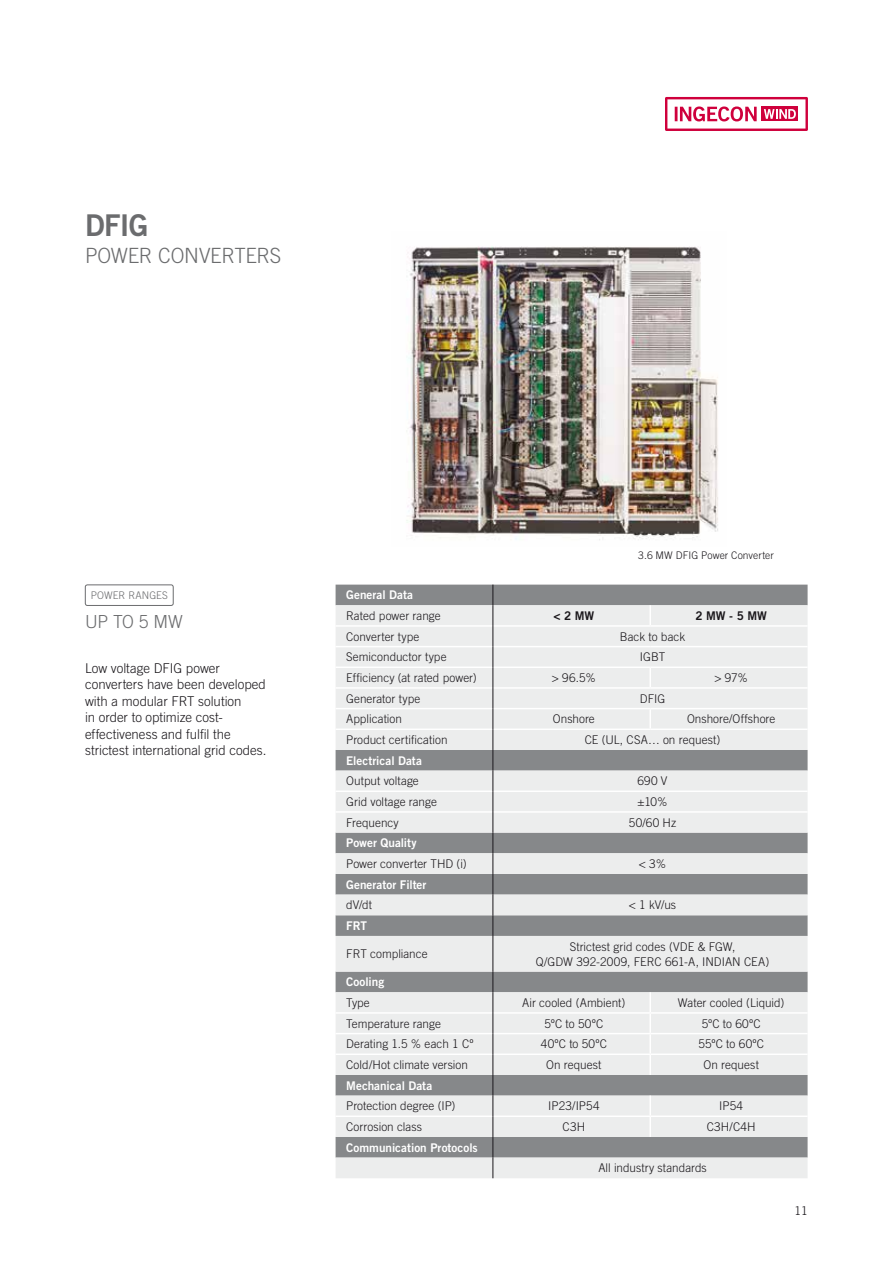
<style>
.page{position:relative;width:893px;height:1263px;background:#fff}
.page>*{position:absolute;margin:0;border:0;box-sizing:border-box;transform-origin:0 0}
.t1{font:30px "Trade Gothic LT Std Bd 2";color:#6b6c6e}
.t2{font:300 21px "Trade Gothic LT Std";letter-spacing:-.015em;color:#6b6c6e}
.t3{font:300 18px "Trade Gothic LT Std";color:#6b6c6e}
.t4{font:300 13.5px/16.5px "Trade Gothic LT Std";color:#1a171b}
.t5{font:300 12px/15px "Trade Gothic LT Std";letter-spacing:.005em;color:#1a171b;text-align:center}
.t6{font:12px "Trade Gothic LT Std Bd 2";color:#fff}
.t7{font:300 12px "Trade Gothic LT Std";letter-spacing:.035em;color:#1a171b}
.t8{font:12px "Trade Gothic LT Std Bd 2";color:#1a171b}
.t9{font:300 12px "Trade Gothic LT Std";letter-spacing:.03em;color:#1a171b}
.t10{font:300 10.5px "Trade Gothic LT Std";letter-spacing:.01em;color:#1a171b}
.t11{font:300 10.5px "Trade Gothic LT Std";letter-spacing:.015em;color:#6b6c6e}
</style>
<div class="page">
<svg style="left:665px;top:97px;width:143px;height:34px"></svg>
<div style="left:336px;top:585px;width:472px;height:20px;background:#86888a"></div>
<svg style="left:336px;top:605px;width:472px;height:573px;background:#d1d2d3"></svg>
<hr style="left:336px;top:625px;width:157px;height:2px;background:#fff">
<hr style="left:493px;top:625px;width:157px;height:2px;background:#fff">
<hr style="left:650px;top:625px;width:158px;height:2px;background:#fff">
<hr style="left:336px;top:646px;width:157px;height:1px;background:#fff">
<hr style="left:493px;top:646px;width:157px;height:1px;background:#fff">
<hr style="left:650px;top:646px;width:158px;height:1px;background:#fff">
<hr style="left:336px;top:666px;width:157px;height:2px;background:#fff">
<hr style="left:493px;top:666px;width:157px;height:2px;background:#fff">
<hr style="left:650px;top:666px;width:158px;height:2px;background:#fff">
<hr style="left:336px;top:687px;width:157px;height:2px;background:#fff">
<hr style="left:493px;top:687px;width:157px;height:2px;background:#fff">
<hr style="left:650px;top:687px;width:158px;height:2px;background:#fff">
<hr style="left:336px;top:708px;width:157px;height:1px;background:#fff">
<hr style="left:493px;top:708px;width:157px;height:1px;background:#fff">
<hr style="left:650px;top:708px;width:158px;height:1px;background:#fff">
<hr style="left:336px;top:728px;width:157px;height:2px;background:#fff">
<hr style="left:493px;top:728px;width:157px;height:2px;background:#fff">
<hr style="left:650px;top:728px;width:158px;height:2px;background:#fff">
<hr style="left:336px;top:790px;width:157px;height:2px;background:#fff">
<hr style="left:493px;top:790px;width:157px;height:2px;background:#fff">
<hr style="left:650px;top:790px;width:158px;height:2px;background:#fff">
<hr style="left:336px;top:811px;width:157px;height:2px;background:#fff">
<hr style="left:493px;top:811px;width:157px;height:2px;background:#fff">
<hr style="left:650px;top:811px;width:158px;height:2px;background:#fff">
<hr style="left:336px;top:1012px;width:157px;height:2px;background:#fff">
<hr style="left:493px;top:1012px;width:157px;height:2px;background:#fff">
<hr style="left:650px;top:1012px;width:158px;height:2px;background:#fff">
<hr style="left:336px;top:1033px;width:157px;height:1px;background:#fff">
<hr style="left:493px;top:1033px;width:157px;height:1px;background:#fff">
<hr style="left:650px;top:1033px;width:158px;height:1px;background:#fff">
<hr style="left:336px;top:1053px;width:157px;height:2px;background:#fff">
<hr style="left:493px;top:1053px;width:157px;height:2px;background:#fff">
<hr style="left:650px;top:1053px;width:158px;height:2px;background:#fff">
<hr style="left:336px;top:1115px;width:157px;height:2px;background:#fff">
<hr style="left:493px;top:1115px;width:157px;height:2px;background:#fff">
<hr style="left:650px;top:1115px;width:158px;height:2px;background:#fff">
<svg style="left:649px;top:709px;width:2px;height:19px"></svg>
<svg style="left:649px;top:668px;width:2px;height:19px"></svg>
<hr style="left:649px;top:605px;width:2px;height:20px;background:#fff">
<hr style="left:649px;top:992px;width:2px;height:20px;background:#fff">
<svg style="left:649px;top:1014px;width:2px;height:39px"></svg>
<hr style="left:649px;top:1055px;width:2px;height:20px;background:#fff">
<hr style="left:649px;top:1095px;width:2px;height:20px;background:#fff">
<hr style="left:649px;top:1117px;width:2px;height:20px;background:#fff">
<svg style="left:493px;top:585px;width:1px;height:351px"></svg>
<hr style="left:493px;top:936px;width:1px;height:35px;background:#1a171b">
<svg style="left:493px;top:971px;width:1px;height:207px"></svg>
<img style="left:406px;top:246px;width:312px;height:294px">
<div style="left:85px;top:585px;width:88px;height:21px;border:1px solid #6b6c6e;border-radius:2px"></div>
<h1 class="t1" style="left:85px;top:207px;width:65px">DFIG</h1>
<h2 class="t2" style="left:85px;top:243px;width:198px">POWER CONVERTERS</h2>
<p class="t11" style="left:91px;top:589px;width:79px">POWER RANGES</p>
<h3 class="t3" style="left:85px;top:611px;width:99px">UP TO 5 MW</h3>
<p class="t4" style="left:85px;top:660px;width:183px">Low voltage DFIG power converters have been developed with a modular FRT solution<br>in order to optimize cost&shy;effectiveness and fulfil the strictest international grid codes.</p>
<p class="t10" style="left:638px;top:549px;width:137px">3.6 MW DFIG Power Converter</p>
<p class="t6" style="left:346px;top:587px;width:68px">General Data</p>
<p class="t5" style="left:346px;top:608px;width:96px">Rated power range</p>
<p class="t8" style="left:553px;top:608px;width:42px">&lt; 2 MW</p>
<p class="t8" style="left:695px;top:608px;width:73px">2 MW - 5 MW</p>
<p class="t5" style="left:346px;top:629px;width:75px">Converter type</p>
<p class="t5" style="left:620px;top:629px;width:67px">Back to back</p>
<p class="t5" style="left:346px;top:649px;width:102px">Semiconductor type</p>
<p class="t5" style="left:640px;top:649px;width:27px">IGBT</p>
<p class="t5" style="left:346px;top:670px;width:132px">Efficiency (at rated power)</p>
<p class="t5" style="left:552px;top:670px;width:45px">&gt; 96.5%</p>
<p class="t5" style="left:714px;top:670px;width:35px">&gt; 97%</p>
<p class="t5" style="left:346px;top:691px;width:76px">Generator type</p>
<p class="t5" style="left:640px;top:691px;width:27px">DFIG</p>
<p class="t5" style="left:346px;top:711px;width:57px">Application</p>
<p class="t5" style="left:553px;top:711px;width:43px">Onshore</p>
<p class="t5" style="left:687px;top:711px;width:90px">Onshore/Offshore</p>
<p class="t5" style="left:346px;top:732px;width:103px">Product certification</p>
<p class="t5" style="left:585px;top:732px;width:137px">CE (UL, CSA… on request)</p>
<p class="t6" style="left:346px;top:753px;width:77px">Electrical Data</p>
<p class="t5" style="left:346px;top:773px;width:74px">Output voltage</p>
<p class="t5" style="left:638px;top:773px;width:31px">690 V</p>
<p class="t5" style="left:346px;top:794px;width:92px">Grid voltage range</p>
<p class="t5" style="left:638px;top:794px;width:31px">±10%</p>
<p class="t5" style="left:346px;top:815px;width:54px">Frequency</p>
<p class="t5" style="left:629px;top:815px;width:49px">50/60 Hz</p>
<p class="t6" style="left:346px;top:835px;width:72px">Power Quality</p>
<p class="t5" style="left:346px;top:856px;width:122px">Power converter THD (i)</p>
<p class="t5" style="left:639px;top:856px;width:29px">&lt; 3%</p>
<p class="t6" style="left:346px;top:877px;width:82px">Generator Filter</p>
<p class="t5" style="left:346px;top:897px;width:27px">dV/dt</p>
<p class="t5" style="left:629px;top:897px;width:49px">&lt; 1 kV/us</p>
<p class="t6" style="left:346px;top:918px;width:22px">FRT</p>
<p class="t5" style="left:346px;top:946px;width:83px">FRT compliance</p>
<p class="t5" style="left:536px;top:939px;width:235px">Strictest grid codes (VDE &amp; FGW,<br>Q/GDW 392-2009, FERC 661-A, INDIAN CEA)</p>
<p class="t6" style="left:346px;top:974px;width:40px">Cooling</p>
<p class="t5" style="left:346px;top:995px;width:25px">Type</p>
<p class="t5" style="left:522px;top:995px;width:105px">Air cooled (Ambient)</p>
<p class="t5" style="left:678px;top:995px;width:108px">Water cooled (Liquid)</p>
<p class="t5" style="left:346px;top:1016px;width:96px">Temperature range</p>
<p class="t9" style="left:545px;top:1016px;width:60px">5ºC to 50ºC</p>
<p class="t7" style="left:702px;top:1016px;width:60px">5ºC to 60ºC</p>
<p class="t5" style="left:346px;top:1036px;width:128px">Derating 1.5 % each 1 Cº</p>
<p class="t7" style="left:541px;top:1037px;width:67px">40ºC to 50ºC</p>
<p class="t7" style="left:699px;top:1037px;width:67px">55ºC to 60ºC</p>
<p class="t5" style="left:346px;top:1057px;width:123px">Cold/Hot climate version</p>
<p class="t5" style="left:546px;top:1057px;width:57px">On request</p>
<p class="t5" style="left:703px;top:1057px;width:57px">On request</p>
<p class="t6" style="left:346px;top:1078px;width:88px">Mechanical Data</p>
<p class="t5" style="left:346px;top:1098px;width:111px">Protection degree (IP)</p>
<p class="t5" style="left:548px;top:1098px;width:53px">IP23/IP54</p>
<p class="t5" style="left:719px;top:1098px;width:25px">IP54</p>
<p class="t5" style="left:346px;top:1119px;width:77px">Corrosion class</p>
<p class="t5" style="left:563px;top:1119px;width:24px">C3H</p>
<p class="t5" style="left:707px;top:1119px;width:50px">C3H/C4H</p>
<p class="t6" style="left:346px;top:1140px;width:133px">Communication Protocols</p>
<p class="t5" style="left:598px;top:1160px;width:110px">All industry standards</p>
<p class="t5" style="left:795px;top:1203px;width:15px">11</p>
</div>
